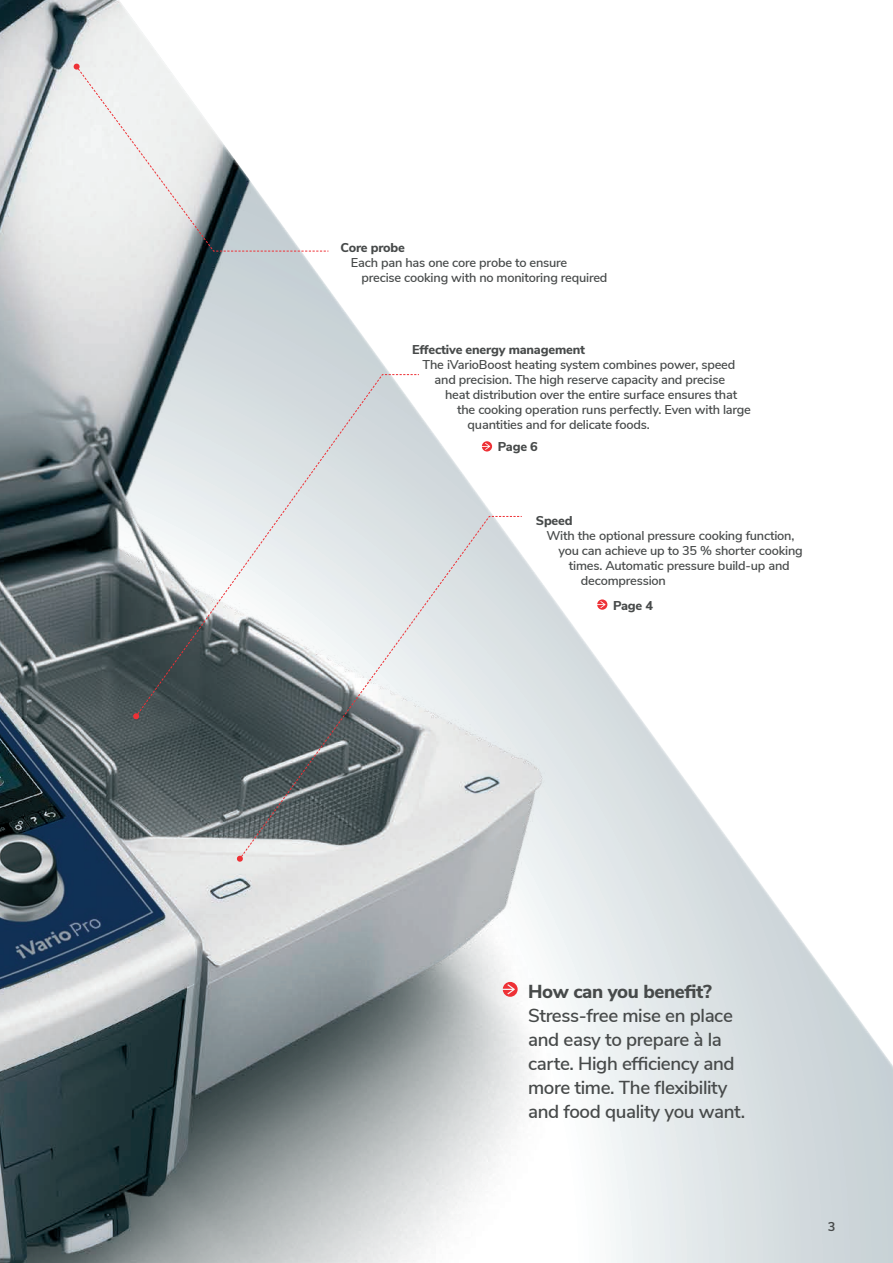
<style>
.page{position:relative;width:893px;height:1263px;background:#fff}
.page>*{position:absolute;margin:0;border:0;box-sizing:border-box;transform-origin:0 0}
.t1{font:600 18.75px/24px "Nunito Sans";letter-spacing:-.02em;color:#474a4a}
.t2{font:800 18.75px "Nunito Sans";letter-spacing:-.02em;color:#474a4a}
.t3{font:600 12.75px/15px "Nunito Sans";letter-spacing:-.015em;color:#474a4a}
.t4{font:800 12.75px "Nunito Sans";letter-spacing:-.015em;color:#474a4a}
.t5{font:700 12.75px "Nunito Sans";color:#474a4a}
</style>
<div class="page">
<img style="left:0;top:0;width:893px;height:1263px">
<svg style="left:597px;top:599px;width:10px;height:11px"></svg>
<svg style="left:482px;top:441px;width:10px;height:10px"></svg>
<svg style="left:503px;top:982px;width:15px;height:15px"></svg>
<svg style="left:239px;top:516px;width:283px;height:344px;background:#b1b7b8"></svg>
<svg style="left:236px;top:855px;width:7px;height:7px"></svg>
<svg style="left:135px;top:374px;width:285px;height:343px;background:#c0c6c8"></svg>
<svg style="left:133px;top:713px;width:7px;height:7px"></svg>
<svg style="left:73px;top:63px;width:253px;height:189px"></svg>
<p class="t4" style="left:340px;top:238px;width:66px">Core probe</p>
<p class="t3" style="left:361px;top:254px;width:248px;text-indent:-11px">Each pan has one core probe to ensure precise cooking with no monitoring required</p>
<p class="t4" style="left:412px;top:340px;width:174px">Effective energy management</p>
<p class="t3" style="left:423px;top:356px;width:314px">The iVarioBoost heating system combines power, speed</p>
<p class="t3" style="left:435px;top:371px;width:292px">and precision. The high reserve capacity and precise</p>
<p class="t3" style="left:445px;top:386px;width:294px">heat distribution over the entire surface ensures that</p>
<p class="t3" style="left:457px;top:401px;width:295px">the cooking operation runs perfectly. Even with large</p>
<p class="t3" style="left:468px;top:416px;width:184px">quantities and for delicate foods.</p>
<p class="t4" style="left:498px;top:437px;width:42px">Page 6</p>
<p class="t4" style="left:536px;top:511px;width:38px">Speed</p>
<p class="t3" style="left:546px;top:527px;width:250px">With the optional pressure cooking function,</p>
<p class="t3" style="left:558px;top:542px;width:246px">you can achieve up to 35 % shorter cooking</p>
<p class="t3" style="left:569px;top:557px;width:222px">times. Automatic pressure build-up and</p>
<p class="t3" style="left:581px;top:572px;width:87px">decompression</p>
<p class="t4" style="left:613px;top:596px;width:42px">Page 4</p>
<h1 class="t2" style="left:528px;top:977px;width:185px">How can you benefit?</h1>
<h1 class="t1" style="left:528px;top:1002px;width:219px">Stress-free mise en place and easy to prepare à la carte. High efficiency and more time. The flexibility and food quality you want.</h1>
<p class="t5" style="left:828px;top:1218px;width:9px">3</p>
</div>
